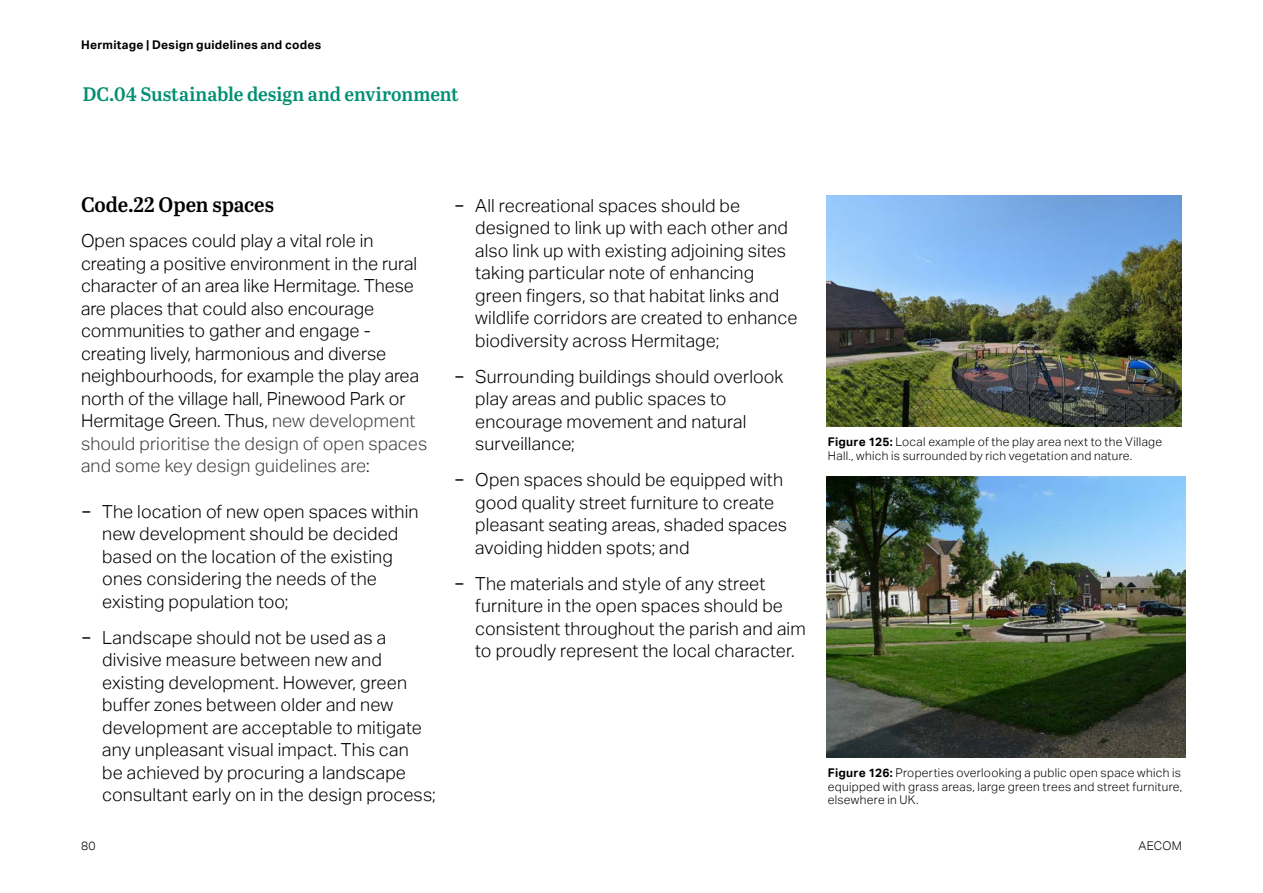
<style>
.page{position:relative;width:1263px;height:893px;background:#fff}
.page>*{position:absolute;margin:0;border:0;box-sizing:border-box;transform-origin:0 0}
.t1{font:21px "Abril Titling Sb";letter-spacing:-.005em;color:#000}
.t2{font:19.5px "Abril Titling Sb";color:#008f72}
.t3{font:300 18px/22.5px "AECOM Sans";letter-spacing:.005em;color:#000}
.t4{font:300 12px/13.5px "AECOM Sans";letter-spacing:.025em;color:#000}
.t5{font:700 12px "AECOM Sans";letter-spacing:.02em;color:#000}
.s1{color:#414042}
.s2{font-weight:400}
.s3{font-weight:700}
</style>
<div class="page">
<img style="left:827px;top:195px;width:355px;height:232px">
<img style="left:827px;top:476px;width:358px;height:282px">
<p class="t5" style="left:81px;top:38px;width:242px">Hermitage | Design guidelines and codes</p>
<p class="t2" style="left:83px;top:80px;width:378px">DC.04 Sustainable design and environment</p>
<p class="t1" style="left:81px;top:189px;width:195px">Code.22 Open spaces</p>
<p class="t3" style="left:81px;top:230px;width:348px">Open spaces could play a vital role in creating a positive environment in the rural character of an area like Hermitage. These are places that could also encourage communities to gather and engage - creating lively, harmonious and diverse neighbourhoods, for example the play area north of the village hall, Pinewood Park or Hermitage Green. Thus, <span class="s1">new development should prioritise the design of open spaces and some key design guidelines are</span>:</p>
<p class="t3" style="left:102px;top:500px;width:318px;text-indent:-21px"><span class="s2">−</span> The location of new open spaces within new development should be decided based on the location of the existing ones considering the needs of the existing population too;</p>
<p class="t3" style="left:102px;top:626px;width:335px;text-indent:-21px"><span class="s2">−</span> Landscape should not be used as a divisive measure between new and existing development. However, green buffer zones between older and new development are acceptable to mitigate any unpleasant visual impact. This can<br>be achieved by procuring a landscape consultant early on in the design process;</p>
<p class="t3" style="left:475px;top:194px;width:324px;text-indent:-21px"><span class="s2">−</span> All recreational spaces should be designed to link up with each other and also link up with existing adjoining sites taking particular note of enhancing green fingers, so that habitat links and wildlife corridors are created to enhance biodiversity across Hermitage;</p>
<p class="t3" style="left:475px;top:365px;width:310px;text-indent:-21px"><span class="s2">−</span> Surrounding buildings should overlook play areas and public spaces to encourage movement and natural surveillance;</p>
<p class="t3" style="left:475px;top:469px;width:313px;text-indent:-21px"><span class="s2">−</span> Open spaces should be equipped with good quality street furniture to create pleasant seating areas, shaded spaces avoiding hidden spots; and</p>
<p class="t3" style="left:475px;top:572px;width:332px;text-indent:-21px"><span class="s2">−</span> The materials and style of any street furniture in the open spaces should be consistent throughout the parish and aim to proudly represent the local character.</p>
<p class="t4" style="left:828px;top:435px;width:336px"><span class="s3">Figure 125:</span> Local example of the play area next to the Village<br>Hall., which is surrounded by rich vegetation and nature.</p>
<p class="t4" style="left:828px;top:766px;width:356px;text-align:justify"><span class="s3">Figure 126:</span> Properties overlooking a public open space which is equipped with grass areas, large green trees and street furniture, elsewhere in UK.</p>
<p class="t4" style="left:81px;top:839px;width:16px">80</p>
<p class="t4" style="left:1138px;top:839px;width:45px">AECOM</p>
</div>
